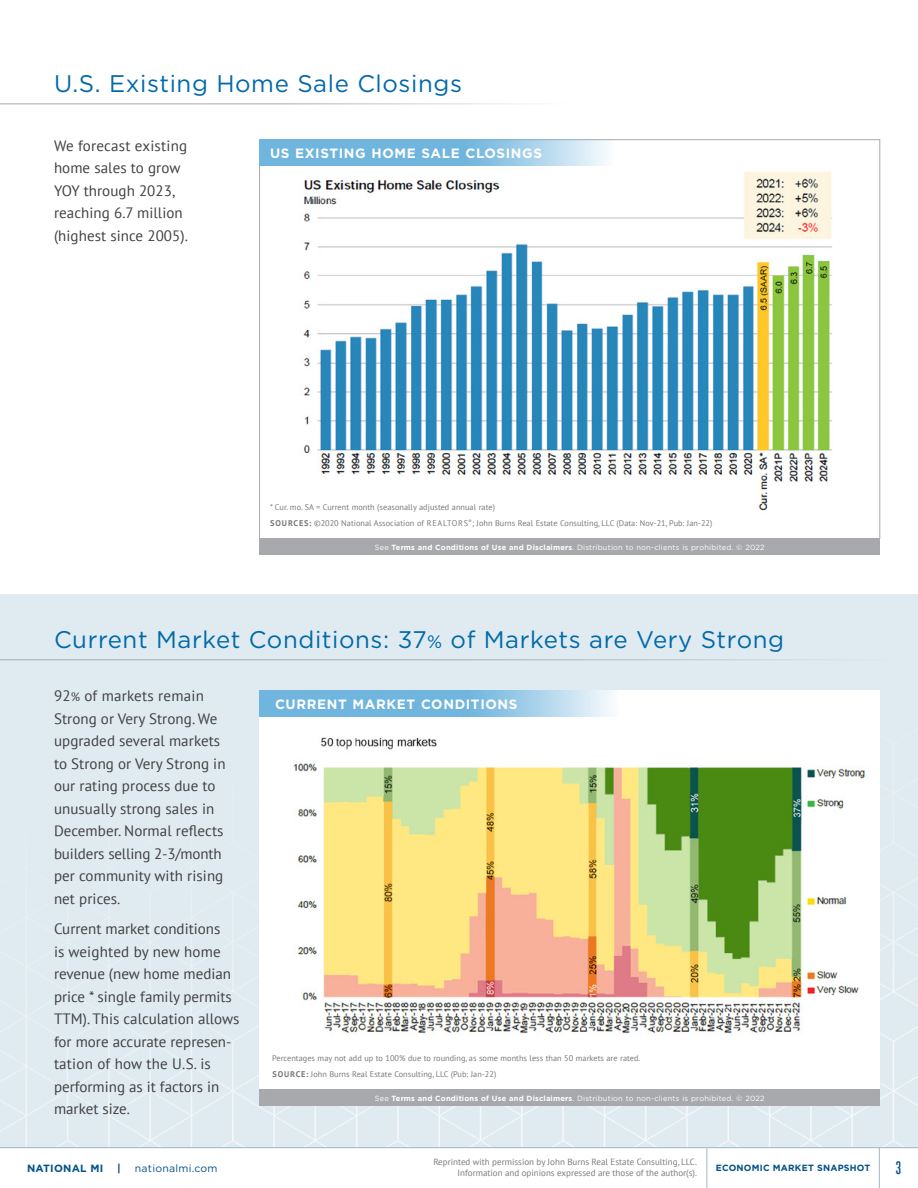
<style>
.page{position:relative;width:918px;height:1188px;background:#fff}
.page>*{position:absolute;margin:0;border:0;box-sizing:border-box;transform-origin:0 0}
.t1{font:24px "Gotham";letter-spacing:.025em;color:#0069aa}
.t2{font:500 18px "Heroic Condensed";color:#005288}
.t3{font:15px/22.5px "PT Sans";letter-spacing:.005em;color:#414042}
.t4{font:700 13.5px "Gotham";letter-spacing:.045em;color:#fff}
.t5{font:10.5px "Gotham";letter-spacing:.025em;color:#005288}
.t6{font:700 10.5px "Gotham";letter-spacing:.025em;color:#005288}
.t7{font:9px/10.8px "PT Sans";color:#797a7d;text-align:right}
.t8{font:700 9px "Gotham";letter-spacing:.025em;color:#005288}
.t9{font:8.25px/15.9px "PT Sans";letter-spacing:.005em;color:#77787b}
.t10{font:7.5px "Gotham";letter-spacing:.025em;color:#fff}
.s1{font-weight:700}
.s2{font-size:18px}
.s3{font-size:12px}
</style>
<div class="page">
<div style="left:0;top:594px;width:918px;height:554px;background:#dde9f0"></div>
<img style="left:0;top:815px;width:918px;height:332px">
<img style="left:302px;top:171px;width:530px;height:340px">
<img style="left:259px;top:693px;width:620px;height:396px">
<svg style="left:259px;top:139px;width:354px;height:27px;background:#8ac2e3"></svg>
<svg style="left:259px;top:690px;width:360px;height:27px;background:#8bc3e4"></svg>
<div style="left:259px;top:539px;width:621px;height:16px;background:#a7a9ac"></div>
<div style="left:259px;top:1089px;width:621px;height:17px;background:#a7a9ac"></div>
<hr style="left:0;top:103px;width:570px;height:1px;background:#a7a9ac">
<hr style="left:0;top:659px;width:891px;height:1px;background:#a7a9ac">
<hr style="left:879px;top:1148px;width:1px;height:40px;background:#9fb5c6">
<hr style="left:707px;top:1148px;width:1px;height:40px;background:#9fb5c6">
<hr style="left:0;top:1147px;width:918px;height:1px;background:#9fb5c6">
<h1 class="t1" style="left:54px;top:70px;width:410px">U.S. Existing Home Sale Closings</h1>
<p class="t3" style="left:54px;top:134px;width:135px">We forecast existing home sales to grow<br>YOY through 2023, reaching 6.7 million (highest since 2005).</p>
<p class="t4" style="left:270px;top:146px;width:273px">US EXISTING HOME SALE CLOSINGS</p>
<p class="t9" style="left:270px;top:499px;width:444px">* Cur. mo. SA = Current month (seasonally adjusted annual rate)<br><span class="s1">SOURCES:</span> ©2020 National Association of REALTORS<sup>®</sup>; John Burns Real Estate Consulting, LLC (Data: Nov-21, Pub: Jan-22)</p>
<p class="t10" style="left:375px;top:543px;width:391px">See <span class="s1">Terms and Conditions of Use and Disclaimers</span>. Distribution to non-clients is prohibited. © 2022</p>
<h1 class="t1" style="left:54px;top:626px;width:732px">Current Market Conditions: 37<span class="s2">%</span> of Markets are Very Strong</h1>
<p class="t3" style="left:54px;top:684px;width:173px">92<span class="s3">%</span> of markets remain<br>Strong or Very Strong. We upgraded several markets to Strong or Very Strong in our rating process due to unusually strong sales in<br>December. Normal reflects builders selling 2-3/month per community with rising net prices.</p>
<p class="t3" style="left:54px;top:917px;width:187px">Current market conditions<br>is weighted by new home revenue (new home median price * single family permits<br>TTM). This calculation allows for more accurate represen&shy;tation of how the U.S. is performing as it factors in market size.</p>
<p class="t4" style="left:275px;top:696px;width:244px">CURRENT MARKET CONDITIONS</p>
<p class="t9" style="left:272px;top:1050px;width:370px">Percentages may not add up to 100% due to rounding, as some months less than 50 markets are rated.<br><span class="s1">SOURCE:</span> John Burns Real Estate Consulting, LLC (Pub: Jan-22)</p>
<p class="t10" style="left:375px;top:1094px;width:391px">See <span class="s1">Terms and Conditions of Use and Disclaimers</span>. Distribution to non-clients is prohibited. © 2022</p>
<p class="t7" style="left:433px;top:1157px;width:265px">Reprinted with permission by John Burns Real Estate Consulting, LLC.<br>Information and opinions expressed are those of the author(s).</p>
<p class="t6" style="left:27px;top:1162px;width:78px">NATIONAL MI</p>
<p class="t6" style="left:117px;top:1162px;width:5px">|</p>
<p class="t5" style="left:135px;top:1162px;width:84px">nationalmi.com</p>
<p class="t8" style="left:716px;top:1163px;width:156px">ECONOMIC MARKET SNAPSHOT</p>
<p class="t2" style="left:896px;top:1158px;width:8px">3</p>
</div>
